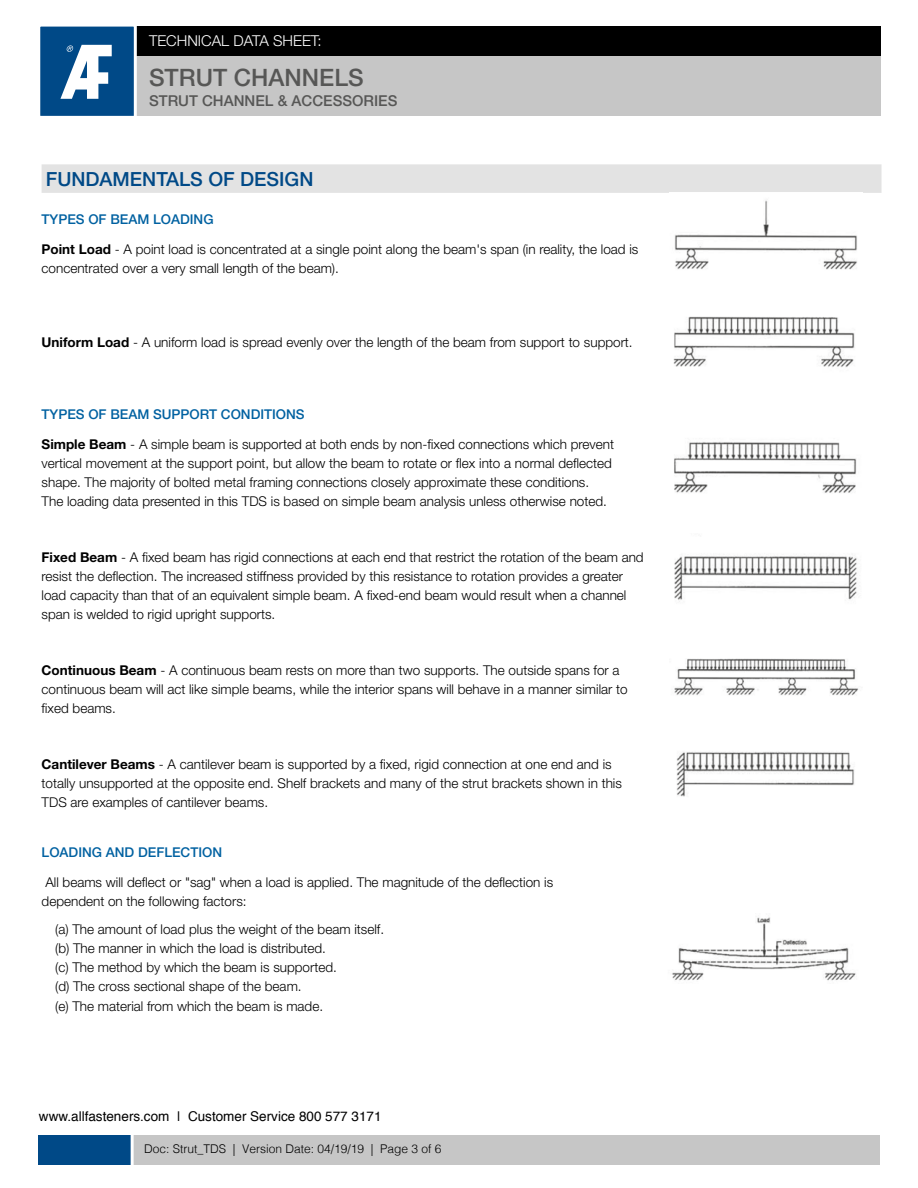
<style>
.page{position:relative;width:918px;height:1188px;background:#fff}
.page>*{position:absolute;margin:0;border:0;box-sizing:border-box;transform-origin:0 0}
.t1{font:500 24px "Helvetica Neue LT Pro";color:#575756}
.t2{font:500 19.5px "Helvetica Neue LT Pro";color:#004987}
.t3{font:500 15px "Helvetica Neue LT Pro";color:#575756}
.t4{font:300 15px "Helvetica Neue LT Pro";color:#fff}
.t5{font:300 13.5px/19.2px "Helvetica Neue LT Pro";color:#000}
.t6{font:500 13.5px "Helvetica Neue LT Pro";color:#0061a1}
.t7{font:13.5px "Helvetica";color:#000}
.t8{font:300 12px "Helvetica";color:#000}
.s1{font-weight:700}
</style>
<div class="page">
<div style="left:40px;top:27px;width:841px;height:29px;background:#000"></div>
<div style="left:40px;top:56px;width:841px;height:60px;background:#c6c6c6"></div>
<svg style="left:40px;top:26px;width:98px;height:90px;background:#3a72a2"></svg>
<div style="left:39px;top:1135px;width:840px;height:30px;background:#c6c6c6"></div>
<div style="left:39px;top:1135px;width:93px;height:30px;background:#004987"></div>
<hr style="left:131px;top:1134px;width:3px;height:31px;background:#fff">
<div style="left:42px;top:164px;width:840px;height:29px;background:#e3e3e3"></div>
<img style="left:674px;top:200px;width:183px;height:70px">
<img style="left:673px;top:316px;width:182px;height:51px">
<img style="left:674px;top:442px;width:183px;height:51px">
<img style="left:674px;top:554px;width:183px;height:48px">
<img style="left:674px;top:658px;width:185px;height:38px">
<img style="left:676px;top:751px;width:179px;height:46px">
<img style="left:672px;top:917px;width:184px;height:64px">
<p class="t4" style="left:149px;top:32px;width:174px">TECHNICAL DATA SHEET:</p>
<h1 class="t1" style="left:149px;top:63px;width:216px">STRUT CHANNELS</h1>
<p class="t3" style="left:149px;top:91px;width:250px">STRUT CHANNEL &amp; ACCESSORIES</p>
<h2 class="t2" style="left:46px;top:167px;width:269px">FUNDAMENTALS OF DESIGN</h2>
<p class="t6" style="left:42px;top:211px;width:174px">TYPES OF BEAM LOADING</p>
<p class="t5" style="left:42px;top:239px;width:598px"><span class="s1">Point Load</span> - A point load is concentrated at a single point along the beam's span (in reality, the load is concentrated over a very small length of the beam).</p>
<p class="t5" style="left:42px;top:333px;width:593px"><span class="s1">Uniform Load</span> - A uniform load is spread evenly over the length of the beam from support to support.</p>
<p class="t6" style="left:42px;top:406px;width:265px">TYPES OF BEAM SUPPORT CONDITIONS</p>
<p class="t5" style="left:42px;top:434px;width:574px"><span class="s1">Simple Beam</span> - A simple beam is supported at both ends by non-fixed connections which prevent vertical movement at the support point, but allow the beam to rotate or flex into a normal deflected shape. The majority of bolted metal framing connections closely approximate these conditions.<br>The loading data presented in this TDS is based on simple beam analysis unless otherwise noted.</p>
<p class="t5" style="left:42px;top:547px;width:604px"><span class="s1">Fixed Beam</span> - A fixed beam has rigid connections at each end that restrict the rotation of the beam and resist the deflection. The increased stiffness provided by this resistance to rotation provides a greater load capacity than that of an equivalent simple beam. A fixed-end beam would result when a channel span is welded to rigid upright supports.</p>
<p class="t5" style="left:42px;top:660px;width:588px"><span class="s1">Continuous Beam</span> - A continuous beam rests on more than two supports. The outside spans for a continuous beam will act like simple beams, while the interior spans will behave in a manner similar to fixed beams.</p>
<p class="t5" style="left:42px;top:754px;width:582px"><span class="s1">Cantilever Beams</span> - A cantilever beam is supported by a fixed, rigid connection at one end and is totally unsupported at the opposite end. Shelf brackets and many of the strut brackets shown in this<br>TDS are examples of cantilever beams.</p>
<p class="t6" style="left:42px;top:844px;width:182px">LOADING AND DEFLECTION</p>
<p class="t5" style="left:42px;top:872px;width:513px">All beams will deflect or "sag" when a load is applied. The magnitude of the deflection is dependent on the following factors:</p>
<p class="t5" style="left:55px;top:919px;width:331px">(a) The amount of load plus the weight of the beam itself. (b) The manner in which the load is distributed.<br>(c) The method by which the beam is supported.<br>(d) The cross sectional shape of the beam.<br>(e) The material from which the beam is made.</p>
<p class="t7" style="left:39px;top:1106px;width:344px">www.allfasteners.com | Customer Service 800 577 3171</p>
<p class="t8" style="left:144px;top:1138px;width:299px">Doc: Strut_TDS | Version Date: 04/19/19 | Page 3 of 6</p>
</div>
